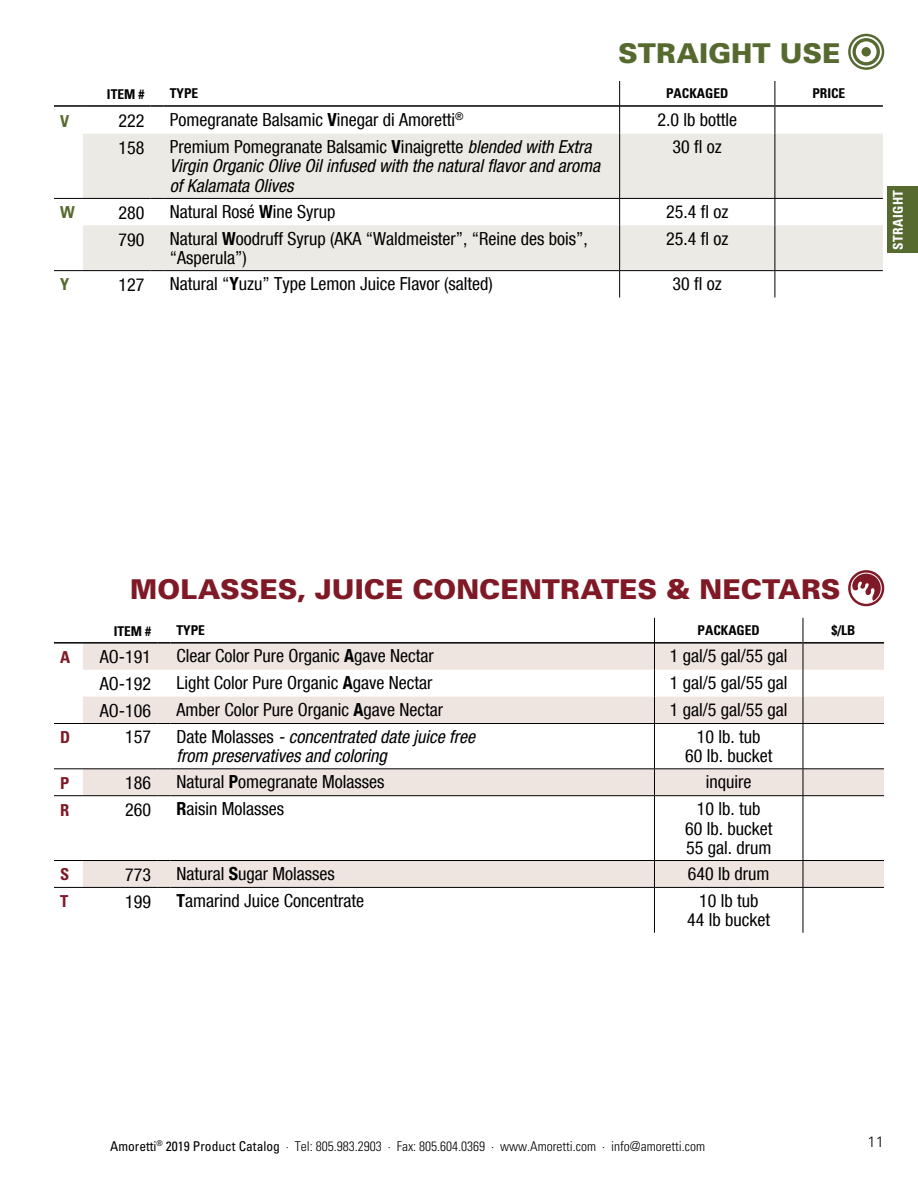
<style>
.page{position:relative;width:918px;height:1188px;background:#fff}
.page>*{position:absolute;margin:0;border:0;box-sizing:border-box;transform-origin:0 0}
.t1{font:900 27.3px "Univers";color:#801926}
.t2{font:900 27.3px "Univers";letter-spacing:.005em;color:#566a30}
.t3{font:condensed 18px/19.5px "Helvetica Neue LT Com";color:#000;text-align:center}
.t4{font:italic condensed 18px/19.5px "Helvetica Neue LT Com";color:#000}
.t5{font:700 condensed 16.5px "Univers";color:#801926}
.t6{font:700 condensed 16.5px "Univers";color:#566a30}
.t7{font:300 15px "Univers";color:#000}
.t8{font:300 condensed 13.5px "Univers";color:#000}
.t9{font:700 condensed 13.5px "Univers";color:#000}
.t10{font:700 condensed 13.5px "Univers";letter-spacing:.035em;color:#fff}
.s1{font-weight:700}
.s2{font-style:normal}
.s3{font-weight:700;font-style:normal}
.s4{font-weight:400}
</style>
<div class="page">
<div style="left:887px;top:187px;width:31px;height:66px;background:#566a30"></div>
<svg style="left:848px;top:34px;width:36px;height:36px"></svg>
<div style="left:851px;top:36px;width:31px;height:31px;border:2px solid #fff;border-radius:50%"></div>
<div style="left:856px;top:41px;width:21px;height:21px;border:6px solid #fff;border-radius:50%"></div>
<svg style="left:83px;top:134px;width:800px;height:136px;fill:#ebeae4"></svg>
<hr style="left:54px;top:105px;width:29px;height:2px;background:#000">
<hr style="left:83px;top:105px;width:67px;height:2px;background:#000">
<svg style="left:150px;top:105px;width:14px;height:2px"></svg>
<hr style="left:164px;top:105px;width:455px;height:2px;background:#000">
<hr style="left:620px;top:105px;width:155px;height:2px;background:#000">
<hr style="left:775px;top:105px;width:108px;height:2px;background:#000">
<svg style="left:619px;top:81px;width:1px;height:53px"></svg>
<svg style="left:775px;top:81px;width:1px;height:53px"></svg>
<hr style="left:619px;top:134px;width:1px;height:64px;background:#000">
<hr style="left:775px;top:134px;width:1px;height:64px;background:#000">
<svg style="left:619px;top:199px;width:1px;height:26px"></svg>
<svg style="left:775px;top:199px;width:1px;height:26px"></svg>
<hr style="left:619px;top:225px;width:1px;height:45px;background:#000">
<hr style="left:775px;top:225px;width:1px;height:45px;background:#000">
<svg style="left:619px;top:271px;width:1px;height:27px"></svg>
<svg style="left:775px;top:271px;width:1px;height:27px"></svg>
<svg style="left:54px;top:198px;width:29px;height:1px"></svg>
<hr style="left:83px;top:198px;width:67px;height:1px;background:#000">
<svg style="left:150px;top:198px;width:14px;height:1px"></svg>
<hr style="left:164px;top:198px;width:456px;height:1px;background:#000">
<hr style="left:620px;top:198px;width:155px;height:1px;background:#000">
<hr style="left:775px;top:198px;width:108px;height:1px;background:#000">
<svg style="left:54px;top:270px;width:29px;height:1px"></svg>
<hr style="left:83px;top:270px;width:67px;height:1px;background:#000">
<svg style="left:150px;top:270px;width:14px;height:1px"></svg>
<hr style="left:164px;top:270px;width:456px;height:1px;background:#000">
<hr style="left:620px;top:270px;width:155px;height:1px;background:#000">
<hr style="left:775px;top:270px;width:108px;height:1px;background:#000">
<svg style="left:83px;top:644px;width:801px;height:243px"></svg>
<svg style="left:54px;top:723px;width:29px;height:1px"></svg>
<hr style="left:83px;top:723px;width:74px;height:1px;background:#000">
<svg style="left:157px;top:723px;width:14px;height:1px"></svg>
<hr style="left:171px;top:723px;width:483px;height:1px;background:#000">
<hr style="left:654px;top:723px;width:149px;height:1px;background:#000">
<hr style="left:803px;top:723px;width:81px;height:1px;background:#000">
<hr style="left:54px;top:642px;width:29px;height:2px;background:#000">
<hr style="left:83px;top:642px;width:74px;height:2px;background:#000">
<svg style="left:157px;top:642px;width:14px;height:2px"></svg>
<hr style="left:171px;top:642px;width:483px;height:2px;background:#000">
<hr style="left:655px;top:642px;width:148px;height:2px;background:#000">
<hr style="left:803px;top:642px;width:81px;height:2px;background:#000">
<svg style="left:654px;top:618px;width:1px;height:105px"></svg>
<svg style="left:803px;top:618px;width:1px;height:105px"></svg>
<svg style="left:654px;top:769px;width:1px;height:26px"></svg>
<svg style="left:803px;top:769px;width:1px;height:26px"></svg>
<hr style="left:654px;top:796px;width:1px;height:64px;background:#000">
<hr style="left:803px;top:796px;width:1px;height:64px;background:#000">
<svg style="left:654px;top:861px;width:1px;height:26px"></svg>
<svg style="left:803px;top:861px;width:1px;height:26px"></svg>
<hr style="left:654px;top:888px;width:1px;height:45px;background:#000">
<hr style="left:803px;top:888px;width:1px;height:45px;background:#000">
<svg style="left:54px;top:768px;width:29px;height:1px"></svg>
<hr style="left:83px;top:768px;width:74px;height:1px;background:#000">
<svg style="left:157px;top:768px;width:14px;height:1px"></svg>
<hr style="left:171px;top:768px;width:483px;height:1px;background:#000">
<hr style="left:654px;top:768px;width:149px;height:1px;background:#000">
<hr style="left:803px;top:768px;width:81px;height:1px;background:#000">
<svg style="left:54px;top:795px;width:29px;height:1px"></svg>
<hr style="left:83px;top:795px;width:74px;height:1px;background:#000">
<svg style="left:157px;top:795px;width:14px;height:1px"></svg>
<hr style="left:171px;top:795px;width:483px;height:1px;background:#000">
<hr style="left:654px;top:795px;width:149px;height:1px;background:#000">
<hr style="left:803px;top:795px;width:81px;height:1px;background:#000">
<svg style="left:54px;top:860px;width:29px;height:1px"></svg>
<hr style="left:83px;top:860px;width:74px;height:1px;background:#000">
<svg style="left:157px;top:860px;width:14px;height:1px"></svg>
<hr style="left:171px;top:860px;width:483px;height:1px;background:#000">
<hr style="left:654px;top:860px;width:149px;height:1px;background:#000">
<hr style="left:803px;top:860px;width:81px;height:1px;background:#000">
<svg style="left:54px;top:887px;width:29px;height:1px"></svg>
<hr style="left:83px;top:887px;width:74px;height:1px;background:#000">
<svg style="left:157px;top:887px;width:14px;height:1px"></svg>
<hr style="left:171px;top:887px;width:483px;height:1px;background:#000">
<hr style="left:654px;top:887px;width:149px;height:1px;background:#000">
<hr style="left:803px;top:887px;width:81px;height:1px;background:#000">
<hr style="left:654px;top:724px;width:1px;height:44px;background:#000">
<hr style="left:803px;top:724px;width:1px;height:44px;background:#000">
<svg style="left:848px;top:570px;width:36px;height:36px"></svg>
<svg style="left:851px;top:573px;width:31px;height:31px"></svg>
<h1 class="t2" style="left:618px;top:36px;width:224px">STRAIGHT USE</h1>
<p class="t9" style="left:107px;top:86px;width:39px">ITEM #</p>
<p class="t9" style="left:170px;top:85px;width:30px">TYPE</p>
<p class="t9" style="left:666px;top:85px;width:64px">PACKAGED</p>
<p class="t9" style="left:812px;top:85px;width:35px">PRICE</p>
<p class="t6" style="left:60px;top:111px;width:11px">V</p>
<p class="t3" style="left:119px;top:111px;width:27px">222</p>
<p class="t3" style="left:170px;top:110px;width:295px">Pomegranate Balsamic <span class="s1">V</span>inegar di Amoretti<sup>®</sup></p>
<p class="t3" style="left:657px;top:110px;width:81px">2.0 lb bottle</p>
<p class="t3" style="left:119px;top:138px;width:27px">158</p>
<p class="t4" style="left:170px;top:137px;width:432px"><span class="s2">Premium Pomegranate Balsamic</span> <span class="s3">V</span><span class="s2">inaigrette</span> blended with Extra<br>Virgin Organic Olive Oil infused with the natural flavor and aroma of Kalamata Olives</p>
<p class="t3" style="left:673px;top:137px;width:51px">30 fl oz</p>
<p class="t6" style="left:60px;top:202px;width:16px">W</p>
<p class="t3" style="left:119px;top:203px;width:27px">280</p>
<p class="t3" style="left:170px;top:201px;width:167px">Natural Rosé <span class="s1">W</span>ine Syrup</p>
<p class="t3" style="left:666px;top:201px;width:64px">25.4 fl oz</p>
<p class="t3" style="left:119px;top:229px;width:27px">790</p>
<p class="t3" style="left:170px;top:228px;width:420px;text-align:left">Natural <span class="s1">W</span>oodruff Syrup (AKA “Waldmeister”, “Reine des bois”, “Asperula”)</p>
<p class="t3" style="left:666px;top:228px;width:64px">25.4 fl oz</p>
<p class="t6" style="left:60px;top:274px;width:11px">Y</p>
<p class="t3" style="left:119px;top:275px;width:27px">127</p>
<p class="t3" style="left:170px;top:274px;width:325px">Natural “<span class="s1">Y</span>uzu” Type Lemon Juice Flavor (salted)</p>
<p class="t3" style="left:673px;top:274px;width:51px">30 fl oz</p>
<p class="t10" style="left:890px;top:250px;width:61px;rotate:-90deg">STRAIGHT</p>
<h1 class="t1" style="left:130px;top:573px;width:712px">MOLASSES, JUICE CONCENTRATES &amp; NECTARS</h1>
<p class="t9" style="left:114px;top:623px;width:39px">ITEM #</p>
<p class="t9" style="left:177px;top:622px;width:30px">TYPE</p>
<p class="t9" style="left:698px;top:622px;width:64px">PACKAGED</p>
<p class="t9" style="left:831px;top:622px;width:25px">$/LB</p>
<p class="t5" style="left:60px;top:647px;width:12px">A</p>
<p class="t3" style="left:100px;top:647px;width:53px">AO-191</p>
<p class="t3" style="left:177px;top:646px;width:259px">Clear Color Pure Organic <span class="s1">A</span>gave Nectar</p>
<p class="t3" style="left:670px;top:646px;width:119px">1 gal/5 gal/55 gal</p>
<p class="t3" style="left:100px;top:674px;width:53px">AO-192</p>
<p class="t3" style="left:177px;top:673px;width:257px">Light Color Pure Organic <span class="s1">A</span>gave Nectar</p>
<p class="t3" style="left:670px;top:673px;width:119px">1 gal/5 gal/55 gal</p>
<p class="t3" style="left:100px;top:701px;width:53px">AO-106</p>
<p class="t3" style="left:177px;top:700px;width:268px">Amber Color Pure Organic <span class="s1">A</span>gave Nectar</p>
<p class="t3" style="left:670px;top:700px;width:119px">1 gal/5 gal/55 gal</p>
<p class="t5" style="left:60px;top:727px;width:12px">D</p>
<p class="t3" style="left:125px;top:727px;width:27px">157</p>
<p class="t4" style="left:177px;top:727px;width:300px"><span class="s2">Date Molasses</span> - concentrated date juice free from preservatives and coloring</p>
<p class="t3" style="left:685px;top:727px;width:89px">10 lb. tub<br>60 lb. bucket</p>
<p class="t5" style="left:60px;top:773px;width:11px">P</p>
<p class="t3" style="left:125px;top:773px;width:27px">186</p>
<p class="t3" style="left:177px;top:772px;width:209px">Natural <span class="s1">P</span>omegranate Molasses</p>
<p class="t3" style="left:706px;top:772px;width:47px">inquire</p>
<p class="t5" style="left:60px;top:800px;width:11px">R</p>
<p class="t3" style="left:125px;top:800px;width:27px">260</p>
<p class="t3" style="left:177px;top:799px;width:109px"><span class="s1">R</span>aisin Molasses</p>
<p class="t3" style="left:685px;top:799px;width:89px">10 lb. tub<br>60 lb. bucket<br>55 gal. drum</p>
<p class="t5" style="left:60px;top:864px;width:11px">S</p>
<p class="t3" style="left:125px;top:865px;width:27px">773</p>
<p class="t3" style="left:177px;top:864px;width:160px">Natural <span class="s1">S</span>ugar Molasses</p>
<p class="t3" style="left:688px;top:864px;width:83px">640 lb drum</p>
<p class="t5" style="left:60px;top:891px;width:10px">T</p>
<p class="t3" style="left:125px;top:892px;width:27px">199</p>
<p class="t3" style="left:177px;top:890px;width:189px"><span class="s1">T</span>amarind Juice Concentrate</p>
<p class="t3" style="left:687px;top:890px;width:84px">10 lb tub<br>44 lb bucket</p>
<p class="t8" style="left:110px;top:1138px;width:597px"><span class="s4">Amoretti</span><sup>®</sup> <span class="s4">2019 Product Catalog</span> · Tel: 805.983.2903 · Fax: 805.604.0369 · www.Amoretti.com · info@amoretti.com</p>
<p class="t7" style="left:868px;top:1133px;width:18px">11</p>
</div>
